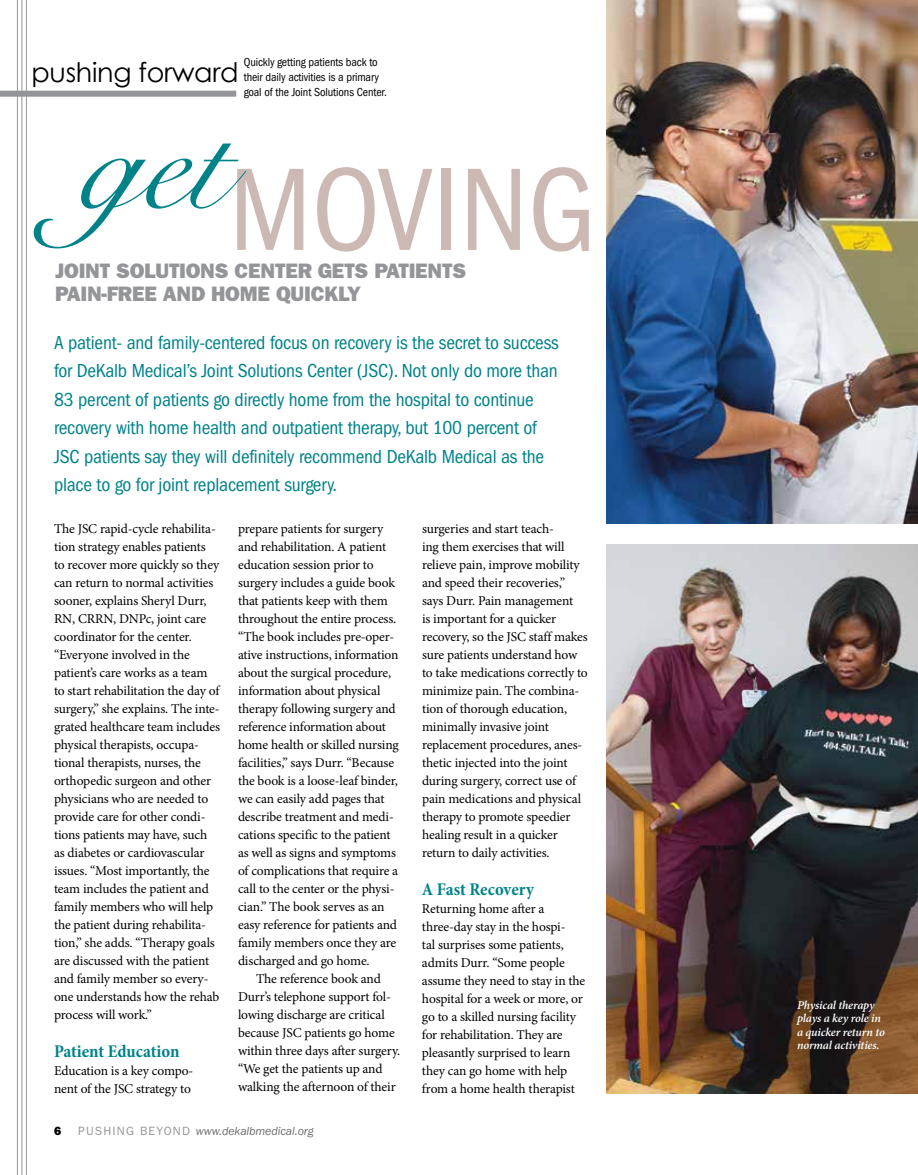
<style>
.page{position:relative;width:918px;height:1175px;background:#fff}
.page>*{position:absolute;margin:0;border:0;box-sizing:border-box;transform-origin:0 0}
.t1{font:139.05px "Snell Roundhand LT Std Scr";color:#008289}
.t2{font:condensed 121.5px "ITC Franklin Gothic Std";color:#ccb9b3}
.t3{font:27px "Century Gothic";letter-spacing:-.01em;color:#000}
.t4{font:21px/22.5px "ITC Franklin Gothic Std Hvy";letter-spacing:-.01em;color:#939598}
.t5{font:condensed 19.5px/28.5px "ITC Franklin Gothic Std";letter-spacing:-.01em;color:#008289}
.t6{font:700 condensed 18px "Minion Pro";letter-spacing:-.005em;color:#008289}
.t7{font:13.5px/18px "Minion Pro";letter-spacing:-.01em;color:#000}
.t8{font:condensed 12px/15px "ITC Franklin Gothic Std";letter-spacing:-.01em;color:#000}
.t9{font:italic 600 12px/13.5px "Minion Pro";letter-spacing:-.015em;color:#fff}
.t10{font:italic 12px "ITC Franklin Gothic Std";letter-spacing:-.01em;color:#6d6e71}
.t11{font:12px "ITC Franklin Gothic Std Hvy";color:#000}
.s1{font-style:normal;color:#939598}
</style>
<div class="page">
<hr style="left:26px;top:0;width:1px;height:1174px;background:#939598">
<hr style="left:22px;top:0;width:1px;height:1174px;background:#939598">
<hr style="left:17px;top:0;width:1px;height:1174px;background:#939598">
<div style="left:0;top:91px;width:236px;height:6px;background:#939598"></div>
<img style="left:606px;top:0;width:312px;height:523px">
<img style="left:606px;top:545px;width:312px;height:548px">
<h3 class="t3" style="left:31px;top:56px;width:209px">pushing forward</h3>
<p class="t8" style="left:244px;top:54px;width:145px">Quickly getting patients back to their daily activities is a primary goal of the Joint Solutions Center.</p>
<h1 class="t1" style="left:82px;top:83px;width:148px">get</h1>
<h2 class="t2" style="left:229px;top:141px;width:369px">MOVING</h2>
<h3 class="t4" style="left:55px;top:260px;width:413px">JOINT SOLUTIONS CENTER GETS PATIENTS<br>PAIN-FREE AND HOME QUICKLY</h3>
<p class="t5" style="left:54px;top:328px;width:506px">A patient- and family-centered focus on recovery is the secret to success for DeKalb Medical’s Joint Solutions Center (JSC). Not only do more than 83 percent of patients go directly home from the hospital to continue recovery with home health and outpatient therapy, but 100 percent of JSC patients say they will definitely recommend DeKalb Medical as the place to go for joint replacement surgery.</p>
<p class="t7" style="left:54px;top:520px;width:168px">The JSC rapid-cycle rehabilita&shy;tion strategy enables patients to recover more quickly so they can return to normal activities sooner, explains Sheryl Durr,<br>RN, CRRN, DNPc, joint care coordinator for the center. “Everyone involved in the patient’s care works as a team to start rehabilitation the day of surgery,” she explains. The inte&shy;grated healthcare team includes physical therapists, occupa&shy;tional therapists, nurses, the orthopedic surgeon and other physicians who are needed to provide care for other condi&shy;tions patients may have, such as diabetes or cardiovascular issues. “Most importantly, the team includes the patient and family members who will help the patient during rehabilita&shy;tion,” she adds. “Therapy goals are discussed with the patient and family member so every&shy;one understands how the rehab process will work.”</p>
<h3 class="t6" style="left:54px;top:1039px;width:127px">Patient Education</h3>
<p class="t7" style="left:54px;top:1062px;width:141px">Education is a key compo&shy;nent of the JSC strategy to</p>
<p class="t7" style="left:238px;top:520px;width:162px">prepare patients for surgery and rehabilitation. A patient education session prior to surgery includes a guide book that patients keep with them throughout the entire process. “The book includes pre-oper&shy;ative instructions, information about the surgical procedure, information about physical therapy following surgery and reference information about home health or skilled nursing facilities,” says Durr. “Because the book is a loose-leaf binder, we can easily add pages that describe treatment and medi&shy;cations specific to the patient as well as signs and symptoms of complications that require a call to the center or the physi&shy;cian.” The book serves as an easy reference for patients and family members once they are discharged and go home.</p>
<p class="t7" style="left:238px;top:969px;width:164px;text-indent:18px">The reference book and<br>Durr’s telephone support fol&shy;lowing discharge are critical because JSC patients go home within three days after surgery. “We get the patients up and walking the afternoon of their</p>
<p class="t11" style="left:54px;top:1123px;width:9px">6</p>
<p class="t10" style="left:78px;top:1124px;width:237px"><span class="s1">PUSHING BEYOND</span> www.dekalbmedical.org</p>
<p class="t7" style="left:422px;top:519px;width:167px">surgeries and start teach-<br>ing them exercises that will relieve pain, improve mobility and speed their recoveries,” says Durr. Pain management<br>is important for a quicker recovery, so the JSC staff makes sure patients understand how to take medications correctly to minimize pain. The combina&shy;tion of thorough education, minimally invasive joint replacement procedures, anes&shy;thetic injected into the joint during surgery, correct use of pain medications and physical therapy to promote speedier healing result in a quicker return to daily activities.</p>
<h3 class="t6" style="left:422px;top:877px;width:113px">A Fast Recovery</h3>
<p class="t7" style="left:422px;top:900px;width:165px">Returning home after a three-day stay in the hospi-<br>tal surprises some patients, admits Durr. “Some people assume they need to stay in the hospital for a week or more, or go to a skilled nursing facility for rehabilitation. They are pleasantly surprised to learn they can go home with help from a home health therapist</p>
<p class="t9" style="left:797px;top:997px;width:89px">Physical therapy plays a key role in a quicker return to normal activities.</p>
</div>
